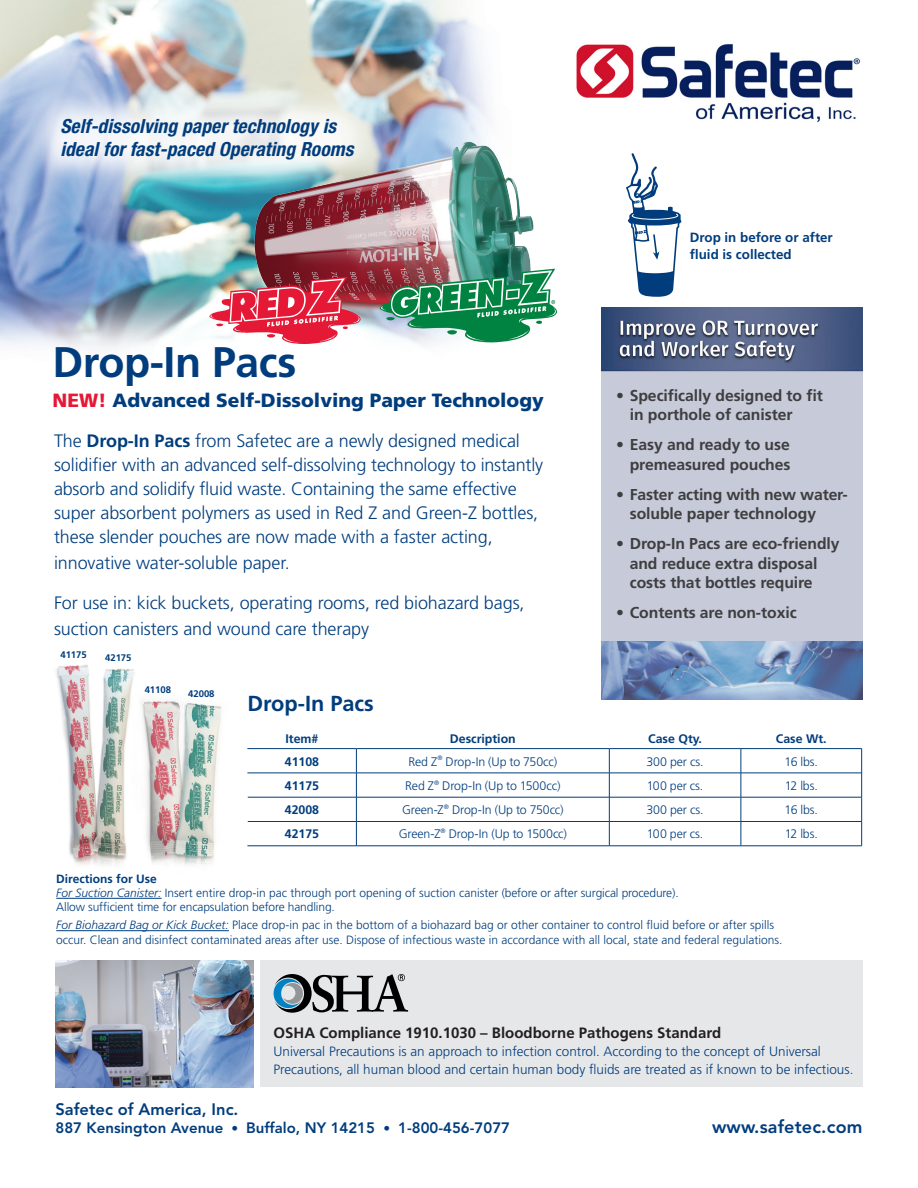
<style>
.page{position:relative;width:918px;height:1188px;background:#fff}
.page>*{position:absolute;margin:0;border:0;box-sizing:border-box;transform-origin:0 0}
.t1{font:700 42.75px "Frutiger";letter-spacing:-.01em;color:#013d7d}
.t2{font:700 21.75px "Frutiger";color:#013d7d}
.t3{font:italic 700 condensed 19.5px/22.5px "Helvetica Neue";letter-spacing:.005em;color:#013d7d}
.t4{font:900 19.2px "Frutiger";color:#013d7d}
.t5{font:300 18px/24.3px "Frutiger";letter-spacing:-.005em;color:#013d7d}
.t6{font:800 18px "Avenir";letter-spacing:.01em;color:#013d7d}
.t7{font:800 16.5px "Avenir";color:#013d7d}
.t8{font:700 15.75px/19.5px "Frutiger";letter-spacing:-.005em;color:#3e3e3f}
.Paragraph_Style_1{font:700 15px "Frutiger";color:#231f20}
.t9{font:800 15px "Avenir";color:#013d7d}
.Paragraph_Style_1-2{font:300 13.5px "Frutiger";color:#013d7d}
.t10{font:700 13.35px/17.9px "Frutiger";color:#013d7d}
.t11{font:300 12.3px "Frutiger";letter-spacing:-.015em;color:#013d7d}
.t12{font:700 12.3px "Frutiger";color:#013d7d}
.t13{font:300 12px/14.4px "Frutiger";color:#013d7d}
.t14{font:700 12px "Frutiger";color:#013d7d}
.t15{font:700 9.6px "Frutiger";letter-spacing:-.005em;color:#013d7d}
.s1{color:#e51836}
.s2{font-weight:700}
.s3{font-style:italic}
.s4{font-size:13.5px}
</style>
<div class="page">
<img style="left:576px;top:44px;width:284px;height:78px">
<div style="left:260px;top:960px;width:602px;height:127px;background:#e6e7e9"></div>
<svg style="left:274px;top:974px;width:134px;height:39px"></svg>
<img style="left:56px;top:960px;width:198px;height:127px">
<img style="left:56px;top:664px;width:166px;height:201px">
<img style="left:601px;top:308px;width:261px;height:333px">
<img style="left:601px;top:641px;width:261px;height:59px">
<img style="left:0;top:0;width:488px;height:349px">
<svg style="left:861px;top:749px;width:1px;height:97px"></svg>
<hr style="left:356px;top:797px;width:253px;height:1px;background:#013d7d">
<hr style="left:609px;top:797px;width:132px;height:1px;background:#013d7d">
<hr style="left:741px;top:797px;width:121px;height:1px;background:#013d7d">
<hr style="left:356px;top:821px;width:253px;height:1px;background:#013d7d">
<hr style="left:609px;top:821px;width:132px;height:1px;background:#013d7d">
<hr style="left:741px;top:821px;width:121px;height:1px;background:#013d7d">
<hr style="left:356px;top:846px;width:253px;height:1px;background:#013d7d">
<hr style="left:609px;top:846px;width:132px;height:1px;background:#013d7d">
<hr style="left:741px;top:846px;width:121px;height:1px;background:#013d7d">
<hr style="left:248px;top:797px;width:108px;height:1px;background:#013d7d">
<hr style="left:248px;top:821px;width:108px;height:1px;background:#013d7d">
<hr style="left:247px;top:846px;width:109px;height:1px;background:#013d7d">
<svg style="left:356px;top:749px;width:1px;height:97px"></svg>
<svg style="left:609px;top:749px;width:1px;height:97px"></svg>
<svg style="left:741px;top:749px;width:1px;height:97px"></svg>
<hr style="left:247px;top:748px;width:109px;height:1px;background:#013d7d">
<hr style="left:356px;top:748px;width:253px;height:1px;background:#013d7d">
<hr style="left:609px;top:748px;width:132px;height:1px;background:#013d7d">
<hr style="left:741px;top:748px;width:121px;height:1px;background:#013d7d">
<hr style="left:247px;top:773px;width:109px;height:1px;background:#013d7d">
<hr style="left:356px;top:773px;width:253px;height:1px;background:#013d7d">
<hr style="left:609px;top:773px;width:132px;height:1px;background:#013d7d">
<hr style="left:741px;top:773px;width:121px;height:1px;background:#013d7d">
<img style="left:239px;top:128px;width:295px;height:221px">
<svg style="left:377px;top:269px;width:180px;height:74px"></svg>
<img style="left:207px;top:277px;width:159px;height:67px">
<svg style="left:626px;top:153px;width:55px;height:144px"></svg>
<hr style="left:56px;top:898px;width:106px;height:1px;background:#013d7d">
<hr style="left:56px;top:930px;width:173px;height:1px;background:#013d7d">
<p class="t3" style="left:60px;top:115px;width:295px">Self-dissolving paper technology is ideal for fast-paced Operating Rooms</p>
<p class="t1" style="left:52px;top:337px;width:245px">Drop-In Pacs</p>
<p class="t4" style="left:52px;top:389px;width:493px"><span class="s1">NEW!</span> Advanced Self-Dissolving Paper Technology</p>
<p class="t5" style="left:54px;top:429px;width:491px">The <span class="s2">Drop-In Pacs</span> from Safetec are a newly designed medical solidifier with an advanced self-dissolving technology to instantly absorb and solidify fluid waste. Containing the same effective super absorbent polymers as used in Red Z and Green-Z bottles, these slender pouches are now made with a faster acting, innovative water-soluble paper.</p>
<p class="t5" style="left:54px;top:590px;width:472px;line-height:25.5px">For use in: kick buckets, operating rooms, red biohazard bags, suction canisters and wound care therapy</p>
<p class="t15" style="left:60px;top:649px;width:28px">41175</p>
<p class="t15" style="left:105px;top:652px;width:28px">42175</p>
<p class="t15" style="left:145px;top:684px;width:28px">41108</p>
<p class="t15" style="left:188px;top:688px;width:28px">42008</p>
<p class="t2" style="left:247px;top:691px;width:128px">Drop-In Pacs</p>
<p class="t10" style="left:690px;top:228px;width:144px">Drop in before or after fluid is collected</p>
<p class="t8" style="left:630px;top:385px;width:195px;text-indent:-14px">• Specifically designed to fit in porthole of canister</p>
<p class="t8" style="left:616px;top:435px;width:176px;text-align:right">• Easy and ready to use premeasured pouches</p>
<p class="t8" style="left:630px;top:484px;width:219px;text-indent:-14px">• Faster acting with new water&shy;soluble paper technology</p>
<p class="t8" style="left:630px;top:534px;width:211px;text-indent:-14px">• Drop-In Pacs are eco-friendly and reduce extra disposal costs that bottles require</p>
<p class="t8" style="left:616px;top:603px;width:182px">• Contents are non-toxic</p>
<p class="t12" style="left:285px;top:732px;width:35px">Item#</p>
<p class="t12" style="left:450px;top:732px;width:67px">Description</p>
<p class="t12" style="left:648px;top:732px;width:55px">Case Qty.</p>
<p class="t12" style="left:776px;top:732px;width:52px">Case Wt.</p>
<p class="t12" style="left:285px;top:754px;width:36px">41108</p>
<p class="t11" style="left:409px;top:754px;width:150px">Red Z<sup>®</sup> Drop-In (Up to 750cc)</p>
<p class="t11" style="left:646px;top:754px;width:59px">300 per cs.</p>
<p class="t11" style="left:785px;top:754px;width:35px">16 lbs.</p>
<p class="t12" style="left:285px;top:778px;width:36px">41175</p>
<p class="t11" style="left:405px;top:779px;width:157px">Red Z<sup>®</sup> Drop-In (Up to 1500cc)</p>
<p class="t11" style="left:647px;top:779px;width:58px">100 per cs.</p>
<p class="t11" style="left:785px;top:779px;width:35px">12 lbs.</p>
<p class="t12" style="left:285px;top:803px;width:36px">42008</p>
<p class="t11" style="left:402px;top:803px;width:163px">Green-Z<sup>®</sup> Drop-In (Up to 750cc)</p>
<p class="t11" style="left:646px;top:803px;width:59px">300 per cs.</p>
<p class="t11" style="left:785px;top:803px;width:35px">16 lbs.</p>
<p class="t12" style="left:285px;top:827px;width:36px">42175</p>
<p class="t11" style="left:399px;top:827px;width:170px">Green-Z<sup>®</sup> Drop-In (Up to 1500cc)</p>
<p class="t11" style="left:647px;top:827px;width:58px">100 per cs.</p>
<p class="t11" style="left:785px;top:827px;width:35px">12 lbs.</p>
<p class="t14" style="left:56px;top:871px;width:102px">Directions for Use</p>
<p class="t13" style="left:56px;top:886px;width:624px"><span class="s3">For Suction Canister:</span> Insert entire drop-in pac through port opening of suction canister (before or after surgical procedure).<br>Allow sufficient time for encapsulation before handling.</p>
<p class="t13" style="left:56px;top:918px;width:728px"><span class="s3">For Biohazard Bag or Kick Bucket:</span> Place drop-in pac in the bottom of a biohazard bag or other container to control fluid before or after spills occur. Clean and disinfect contaminated areas after use. Dispose of infectious waste in accordance with all local, state and federal regulations.</p>
<p class="Paragraph_Style_1" style="left:274px;top:1024px;width:449px">OSHA Compliance 1910.1030 – Bloodborne Pathogens Standard</p>
<p class="Paragraph_Style_1-2" style="left:274px;top:1044px;width:549px">Universal Precautions is an approach to infection control. According to the concept of Universal</p>
<p class="Paragraph_Style_1-2" style="left:274px;top:1062px;width:581px">Precautions, all human blood and certain human body fluids are treated as if known to be infectious.</p>
<p class="t7" style="left:56px;top:1100px;width:185px">Safetec of America, Inc.</p>
<p class="t9" style="left:56px;top:1119px;width:456px">887 Kensington Avenue <span class="s4">•</span> Buffalo, NY 14215 <span class="s4">•</span> 1-800-456-7077</p>
<p class="t6" style="left:712px;top:1116px;width:152px">www.safetec.com</p>
</div>
